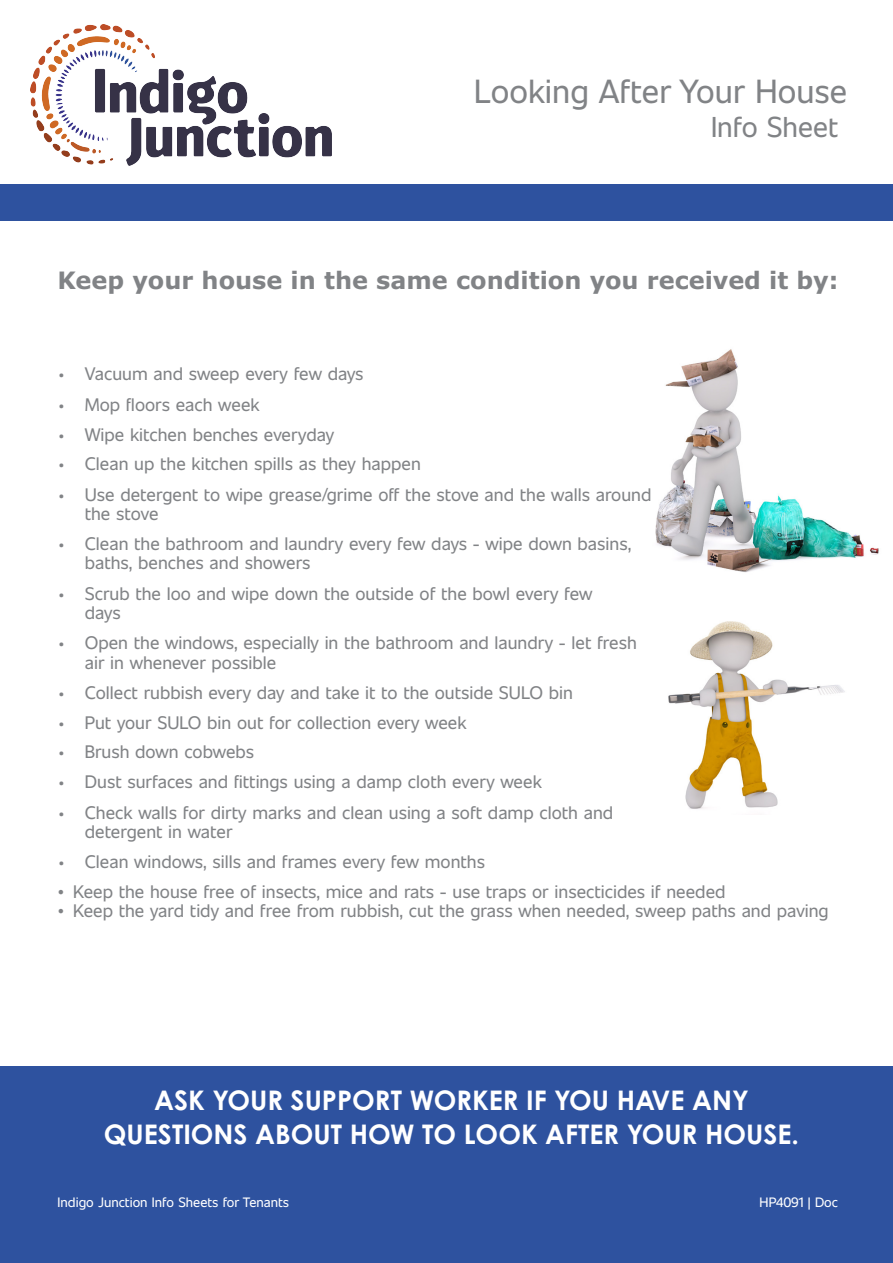
<style>
.page{position:relative;width:893px;height:1263px;background:#fff}
.page>*{position:absolute;margin:0;border:0;box-sizing:border-box;transform-origin:0 0}
.t1{font:33.15px "Unitext";color:#818386}
.t2{font:28.5px "Unitext";color:#818386}
.t3{font:700 27px/34.3px "Century Gothic Pro";color:#fff;text-align:center}
.t4{font:700 24px "Verdana Pro";color:#818386}
.t5{font:18px/19.4px "Unitext";color:#818386}
.t6{font:13.5px "Unitext";color:#fff}
.s1{font-family:"Times New Roman"}
</style>
<div class="page">
<img style="left:668px;top:621px;width:177px;height:188px">
<img style="left:655px;top:349px;width:224px;height:224px">
<div style="left:0;top:1169px;width:893px;height:94px;background:#2e529f"></div>
<div style="left:0;top:184px;width:893px;height:37px;background:#2e529f"></div>
<div style="left:0;top:1066px;width:893px;height:105px;background:#2e529f"></div>
<img style="left:31px;top:24px;width:301px;height:142px">
<h1 class="t1" style="left:474px;top:68px;width:375px">Looking After Your House</h1>
<h2 class="t2" style="left:711px;top:107px;width:129px">Info Sheet</h2>
<h3 class="t4" style="left:58px;top:265px;width:782px">Keep your house in the same condition you received it by:</h3>
<p class="t5" style="left:58px;top:363px;width:307px">• Vacuum and sweep every few days</p>
<p class="t5" style="left:58px;top:393px;width:203px">• Mop floors each week</p>
<p class="t5" style="left:58px;top:423px;width:278px">• Wipe kitchen benches everyday</p>
<p class="t5" style="left:58px;top:453px;width:365px">• Clean up the kitchen spills as they happen</p>
<p class="t5" style="left:85px;top:483px;width:568px;text-indent:-27px">• Use detergent to wipe grease/grime off the stove and the walls around the stove</p>
<p class="t5" style="left:85px;top:533px;width:548px;text-indent:-27px">• Clean the bathroom and laundry every few days - wipe down basins, baths, benches and showers</p>
<p class="t5" style="left:85px;top:582px;width:509px;text-indent:-27px">• Scrub the loo and wipe down the outside of the bowl every few days</p>
<p class="t5" style="left:85px;top:632px;width:554px;text-indent:-27px">• Open the windows, especially in the bathroom and laundry - let fresh air in whenever possible</p>
<p class="t5" style="left:58px;top:681px;width:517px">• Collect rubbish every day and take it to the outside SULO bin</p>
<p class="t5" style="left:58px;top:711px;width:410px">• Put your SULO bin out for collection every week</p>
<p class="t5" style="left:58px;top:741px;width:198px">• Brush down cobwebs</p>
<p class="t5" style="left:58px;top:771px;width:485px">• Dust surfaces and fittings using a damp cloth every week</p>
<p class="t5" style="left:85px;top:801px;width:530px;text-indent:-27px">• Check walls for dirty marks and clean using a soft damp cloth and detergent in water</p>
<p class="t5" style="left:85px;top:851px;width:402px">Clean windows, sills and frames every few months</p>
<p class="t5" style="left:58px;top:881px;width:669px"><span class="s1">•</span> Keep the house free of insects, mice and rats - use traps or insecticides if needed</p>
<p class="t5" style="left:58px;top:900px;width:772px"><span class="s1">•</span> Keep the yard tidy and free from rubbish, cut the grass when needed, sweep paths and paving</p>
<p class="t5" style="left:58px;top:851px;width:9px">•</p>
<h3 class="t3" style="left:104px;top:1082px;width:696px">ASK YOUR SUPPORT WORKER IF YOU HAVE ANY<br>QUESTIONS ABOUT HOW TO LOOK AFTER YOUR HOUSE.</h3>
<p class="t6" style="left:58px;top:1192px;width:233px">Indigo Junction Info Sheets for Tenants</p>
<p class="t6" style="left:760px;top:1192px;width:80px">HP4091 | Doc</p>
</div>
